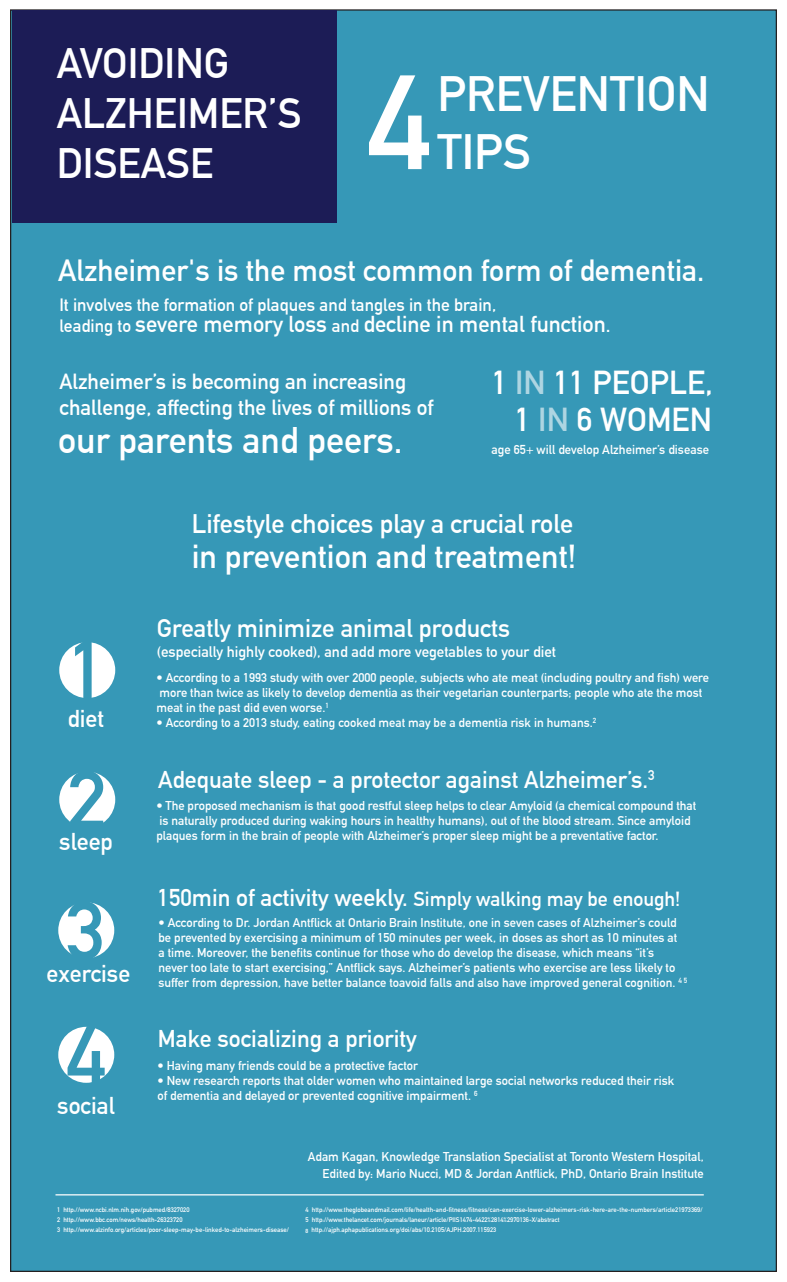
<style>
.page{position:relative;width:787px;height:1282px;background:#fff}
.page>*{position:absolute;margin:0;border:0;box-sizing:border-box;transform-origin:0 0}
.t1{font:700 131.62px "DIN Alternate";color:#fff}
.t2{font:700 81.38px "DIN Alternate";color:#3698b7}
.t3{font:700 48.5px/58.2px "DIN Alternate";color:#fff}
.t4{font:700 41.62px/49.9px "DIN Alternate";color:#fff}
.t5{font:700 36.12px "DIN Alternate";color:#fff}
.t6{font:700 32.5px "DIN Alternate";color:#fff}
.t7{font:700 30px "DIN Alternate";color:#fff}
.t8{font:700 26.25px "DIN Alternate";color:#fff}
.t9{font:700 25px "DIN Alternate";color:#fff}
.t10{font:700 23.75px "DIN Alternate";color:#fff}
.t11{font:700 22.5px "DIN Alternate";color:#fff}
.t12{font:700 21.38px "DIN Alternate";color:#fff}
.t13{font:700 20px "DIN Alternate";color:#fff}
.t14{font:700 17.5px "DIN Alternate";color:#fff}
.t15{font:700 15px "DIN Alternate";color:#fff}
.t16{font:700 12.62px "DIN Alternate";color:#fff}
.t17{font:700 12.5px/15px "DIN Alternate";color:#fff}
.t18{font:700 6.5px/10px "DIN Alternate";color:#fff}
.s1{font-size:17.5px}
.s2{font-size:20px}
.s3{color:rgb(255 255 255/.6)}
.s4{font-family:"Myriad Pro";font-weight:400}
.s5{font-size:23.75px}
.s6{font-size:5.88px}
</style>
<div class="page">
<div style="left:10px;top:9px;width:766px;height:1262px;background:#3698b7;border:1px solid #231f20"></div>
<div style="left:12px;top:10px;width:324px;height:212px;background:#1c1c56"></div>
<div style="left:59px;top:642px;width:56px;height:56px;background:#fff;border-radius:50%"></div>
<div style="left:59px;top:771px;width:56px;height:56px;background:#fff;border-radius:50%"></div>
<div style="left:58px;top:902px;width:56px;height:56px;background:#fff;border-radius:50%"></div>
<div style="left:58px;top:1026px;width:56px;height:56px;background:#fff;border-radius:50%"></div>
<hr style="left:55px;top:1194px;width:648px;height:1px;background:#fff">
<h3 class="t4" style="left:57px;top:36px;width:246px">AVOIDING<br>ALZHEIMER’S<br>DISEASE</h3>
<h1 class="t1" style="left:367px;top:23px;width:65px">4</h1>
<h3 class="t3" style="left:437px;top:62px;width:274px">PREVENTION<br>TIPS</h3>
<h3 class="t7" style="left:58px;top:248px;width:647px">Alzheimer's is the most common form of dementia.</h3>
<h3 class="t14" style="left:59px;top:291px;width:438px">It involves the formation of plaques and tangles in the brain,</h3>
<h3 class="t11" style="left:59px;top:307px;width:552px"><span class="s1">leading to</span> severe memory loss <span class="s1">and</span> decline in mental function<span class="s2">.</span></h3>
<h3 class="t12" style="left:59px;top:365px;width:348px">Alzheimer’s is becoming an increasing</h3>
<h3 class="t6" style="left:491px;top:358px;width:223px">1 <span class="s3">IN</span> 11 PEOPLE,</h3>
<h3 class="t12" style="left:59px;top:391px;width:375px">challenge, affecting the lives of millions of</h3>
<h3 class="t6" style="left:514px;top:394px;width:198px">1 <span class="s3">IN</span> 6 WOMEN</h3>
<h3 class="t5" style="left:58px;top:412px;width:345px">our parents and peers.</h3>
<p class="t16" style="left:491px;top:439px;width:219px">age 65<span class="s4">+</span> will develop Alzheimer’s disease</p>
<h2 class="t2" style="left:67px;top:608px;width:41px">1</h2>
<h3 class="t10" style="left:67px;top:700px;width:38px">diet</h3>
<h2 class="t2" style="left:67px;top:738px;width:41px">2</h2>
<h3 class="t10" style="left:59px;top:823px;width:55px">sleep</h3>
<h2 class="t2" style="left:66px;top:869px;width:41px">3</h2>
<h3 class="t10" style="left:47px;top:955px;width:85px">exercise</h3>
<h2 class="t2" style="left:66px;top:993px;width:41px">4</h2>
<h3 class="t10" style="left:57px;top:1087px;width:59px">social</h3>
<h3 class="t8" style="left:192px;top:504px;width:383px">Lifestyle choices play a crucial role</h3>
<h3 class="t6" style="left:192px;top:532px;width:386px">in prevention and treatment!</h3>
<h3 class="t9" style="left:157px;top:609px;width:354px">Greatly minimize animal products</h3>
<p class="t15" style="left:157px;top:640px;width:400px">(especially highly cooked), and add more vegetables to your diet</p>
<p class="t17" style="left:156px;top:669px;width:554px">• According to a 1993 study with over 2000 people, subjects who ate meat (including poultry and fish) were more than twice as likely to develop dementia as their vegetarian counterparts; people who ate the most meat in the past did even worse.<sup>1</sup></p>
<p class="t17" style="left:156px;top:714px;width:441px">• According to a 2013 study, eating cooked meat may be a dementia risk in humans.<sup>2</sup></p>
<h3 class="t10" style="left:158px;top:761px;width:498px">Adequate sleep - a protector against Alzheimer’s.<sup>3</sup></h3>
<p class="t17" style="left:156px;top:797px;width:541px">• The proposed mechanism is that good restful sleep helps to clear Amyloid (a chemical compound that is naturally produced during waking hours in healthy humans), out of the blood stream. Since amyloid plaques form in the brain of people with Alzheimer’s proper sleep might be a preventative factor.</p>
<h3 class="t13" style="left:157px;top:883px;width:524px"><span class="s5">150min of activity weekly.</span> Simply walking may be enough!</h3>
<p class="t17" style="left:158px;top:913px;width:530px">• According to Dr. Jordan Antflick at Ontario Brain Institute, one in seven cases of Alzheimer’s could be prevented by exercising a minimum of 150 minutes per week, in doses as short as 10 minutes at<br>a time. Moreover, the benefits continue for those who do develop the disease, which means “it’s<br>never too late to start exercising,” Antflick says. Alzheimer’s patients who exercise are less likely to suffer from depression, have better balance toavoid falls and also have improved general cognition. <sup>4</sup> <sup>5</sup></p>
<h3 class="t10" style="left:158px;top:1019px;width:260px">Make socializing a priority</h3>
<p class="t17" style="left:157px;top:1056px;width:262px">• Having many friends could be a protective factor</p>
<p class="t17" style="left:157px;top:1071px;width:518px">• New research reports that older women who maintained large social networks reduced their risk of dementia and delayed or prevented cognitive impairment. <sup>6</sup></p>
<p class="t18" style="left:57px;top:1203px;width:233px">1 http://www.ncbi.nlm.nih.gov/pubmed/8327020<br>2 http://www.bbc.com/news/health-26323720<br>3 http://www.alzinfo.org/articles/poor-sleep-may-be-linked-to-alzheimers-disease/</p>
<p class="t17" style="left:308px;top:1147px;width:397px;line-height:16.2px;text-align:right">Adam Kagan, Knowledge Translation Specialist at Toronto Western Hospital,<br>Edited by: Mario Nucci, MD &amp; Jordan Antflick, PhD, Ontario Brain Institute</p>
<p class="t18" style="left:305px;top:1204px;width:398px">4 http://www.theglobeandmail.com/life/health-and-fitness/fitness/can-exercise-lower-alzheimers-risk-here-are-the-numbers/article21973369/<br>5 http://www.thelancet.com/journals/laneur/article/PIIS1474-4422%2814%2970136-X/abstract<br><span class="s6">8</span> http://ajph.aphapublications.org/doi/abs/10.2105/AJPH.2007.115923</p>
</div>
